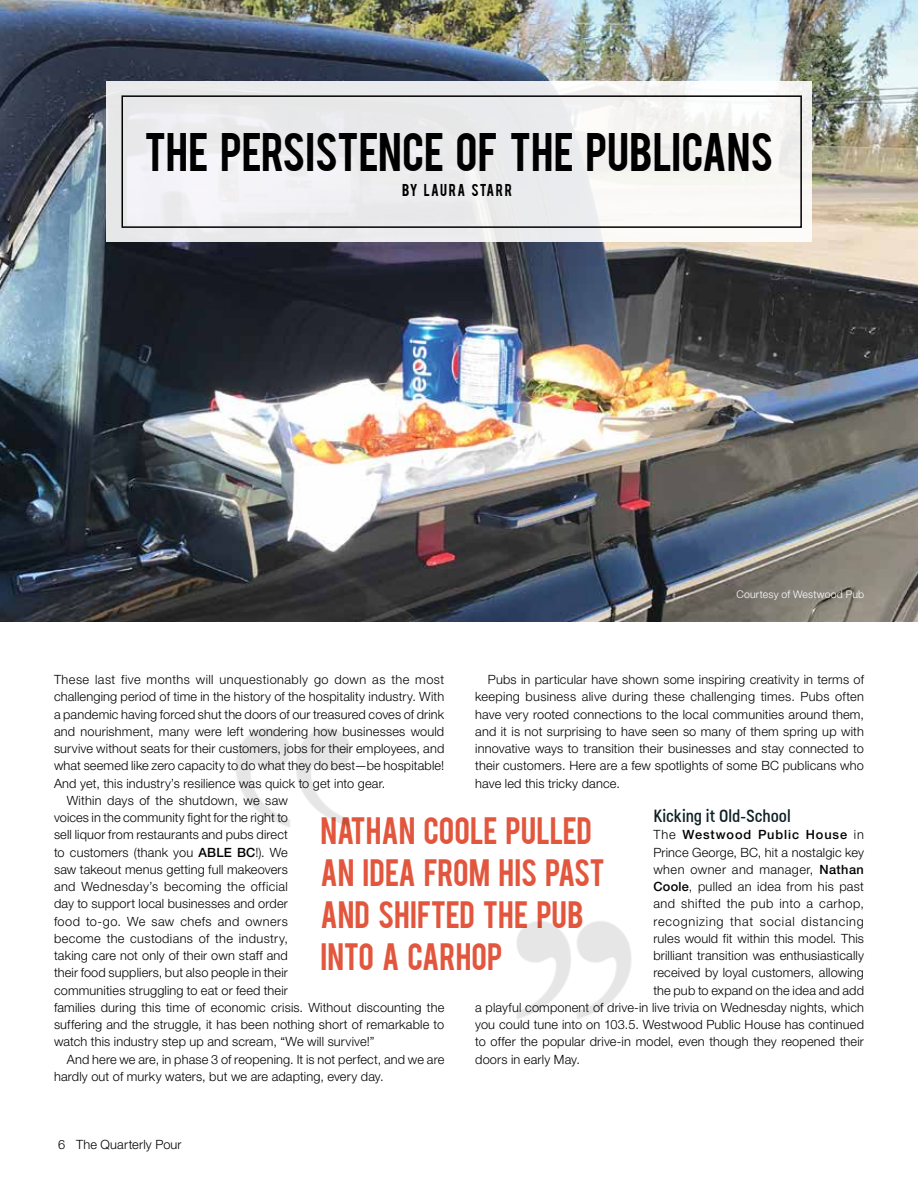
<style>
.page{position:relative;width:918px;height:1188px;background:#fff}
.page>*{position:absolute;margin:0;border:0;box-sizing:border-box;transform-origin:0 0}
.t1{font:42.6px "Bebas";letter-spacing:-.005em;color:#000}
.t2{font:30px/42px "Bebas";color:#e2563d}
.t3{font:700 18px "Akrobat";color:#0f2125}
.t4{font:13.5px "Bebas";letter-spacing:.09em;color:#000}
.t5{font:300 12.75px/17.2px "Helvetica Neue LT Std";letter-spacing:.015em;color:#000;text-align:justify}
.t6{font:300 12.75px "Helvetica Neue LT Std";letter-spacing:.035em;color:#000}
.t7{font:300 12.75px "Helvetica Neue LT Std";letter-spacing:.04em;color:#000}
.t8{font:300 12.75px "Helvetica Neue LT Std";letter-spacing:.06em;color:#000}
.t9{font:500 12.75px "Helvetica Neue LT Std";letter-spacing:.07em;color:#000}
.t10{font:300 10.5px "Helvetica Neue LT Std";letter-spacing:.02em;color:#fff}
.s1{font-weight:300}
.s2{font-weight:500}
</style>
<div class="page">
<img style="left:0;top:0;width:917px;height:621px">
<div style="left:106px;top:81px;width:706px;height:161px;background:linear-gradient(to right,#e9e9ed,#f6f5f3)"></div>
<img style="left:236px;top:728px;width:114px;height:99px">
<img style="left:517px;top:921px;width:114px;height:98px">
<div style="left:122px;top:95px;width:680px;height:133px;border:2px solid #000"></div>
<h1 class="t1" style="left:144px;top:121px;width:630px">THE PERSISTENCE OF THE PUBLICANS</h1>
<p class="t4" style="left:402px;top:180px;width:112px">BY LAURA STARR</p>
<p class="t10" style="left:736px;top:588px;width:129px">Courtesy of Westwood Pub</p>
<p class="t5" style="left:475px;top:671px;width:390px;text-indent:13px">Pubs in particular have shown some inspiring creativity in terms of keeping business alive during these challenging times. Pubs often have very rooted connections to the local communities around them, and it is not surprising to have seen so many of them spring up with innovative ways to transition their businesses and stay connected to their customers. Here are a few spotlights of some BC publicans who have led this tricky dance.</p>
<h3 class="t3" style="left:653px;top:806px;width:139px">Kicking it Old-School</h3>
<p class="t9" style="left:653px;top:827px;width:212px"><span class="s1">The</span> Westwood Public House <span class="s1">in</span></p>
<p class="t5" style="left:653px;top:843px;width:212px">Prince George, BC, hit a nostalgic key</p>
<p class="t6" style="left:653px;top:862px;width:212px">when owner and manager, <span class="s2">Nathan</span></p>
<p class="t5" style="left:653px;top:878px;width:212px"><span class="s2">Coole</span>, pulled an idea from his past</p>
<p class="t7" style="left:653px;top:896px;width:212px">and shifted the pub into a carhop,</p>
<p class="t8" style="left:653px;top:913px;width:212px">recognizing that social distancing</p>
<p class="t5" style="left:653px;top:929px;width:212px">rules would fit within this model. This</p>
<p class="t5" style="left:653px;top:947px;width:212px">brilliant transition was enthusiastically</p>
<p class="t5" style="left:653px;top:964px;width:212px">received by loyal customers, allowing</p>
<p class="t5" style="left:653px;top:981px;width:212px">the pub to expand on the idea and add</p>
<p class="t5" style="left:475px;top:998px;width:390px">a playful component of drive-in live trivia on Wednesday nights, which</p>
<p class="t5" style="left:475px;top:1016px;width:390px">you could tune into on 103.5. Westwood Public House has continued</p>
<p class="t5" style="left:475px;top:1033px;width:390px">to offer the popular drive-in model, even though they reopened their</p>
<p class="t5" style="left:475px;top:1050px;width:106px">doors in early May.</p>
<p class="t6" style="left:54px;top:672px;width:392px">These last five months will unquestionably go down as the most</p>
<p class="t5" style="left:54px;top:688px;width:392px">challenging period of time in the history of the hospitality industry. With</p>
<p class="t5" style="left:54px;top:705px;width:392px">a pandemic having forced shut the doors of our treasured coves of drink</p>
<p class="t5" style="left:54px;top:722px;width:392px">and nourishment, many were left wondering how businesses would</p>
<p class="t5" style="left:54px;top:740px;width:392px">survive without seats for their customers, jobs for their employees, and</p>
<p class="t5" style="left:54px;top:757px;width:392px">what seemed like zero capacity to do what they do best—be hospitable!</p>
<p class="t5" style="left:54px;top:774px;width:333px">And yet, this industry’s resilience was quick to get into gear.</p>
<p class="t5" style="left:67px;top:791px;width:223px">Within days of the shutdown, we saw</p>
<p class="t5" style="left:54px;top:809px;width:235px">voices in the community fight for the right to</p>
<p class="t5" style="left:54px;top:826px;width:235px">sell liquor from restaurants and pubs direct</p>
<p class="t5" style="left:54px;top:843px;width:235px">to customers (thank you <span class="s2">ABLE BC</span>!). We</p>
<p class="t5" style="left:54px;top:860px;width:235px">saw takeout menus getting full makeovers</p>
<p class="t5" style="left:54px;top:878px;width:235px">and Wednesday’s becoming the official</p>
<p class="t5" style="left:54px;top:895px;width:235px">day to support local businesses and order</p>
<p class="t7" style="left:54px;top:913px;width:235px">food to-go. We saw chefs and owners</p>
<p class="t5" style="left:54px;top:929px;width:235px">become the custodians of the industry,</p>
<p class="t5" style="left:54px;top:947px;width:235px">taking care not only of their own staff and</p>
<p class="t5" style="left:54px;top:964px;width:235px">their food suppliers, but also people in their</p>
<p class="t5" style="left:54px;top:981px;width:235px">communities struggling to eat or feed their</p>
<p class="t5" style="left:54px;top:998px;width:392px">families during this time of economic crisis. Without discounting the</p>
<p class="t5" style="left:54px;top:1016px;width:392px">suffering and the struggle, it has been nothing short of remarkable to</p>
<p class="t5" style="left:54px;top:1033px;width:322px">watch this industry step up and scream, “We will survive!”</p>
<p class="t5" style="left:67px;top:1050px;width:379px">And here we are, in phase 3 of reopening. It is not perfect, and we are</p>
<p class="t5" style="left:54px;top:1067px;width:331px">hardly out of murky waters, but we are adapting, every day.</p>
<h2 class="t2" style="left:320px;top:808px;width:286px">NATHAN COOLE PULLED<br>AN IDEA FROM HIS PAST<br>AND SHIFTED THE PUB<br>INTO A CARHOP</h2>
<p class="t5" style="left:58px;top:1136px;width:125px">6 The Quarterly Pour</p>
</div>
